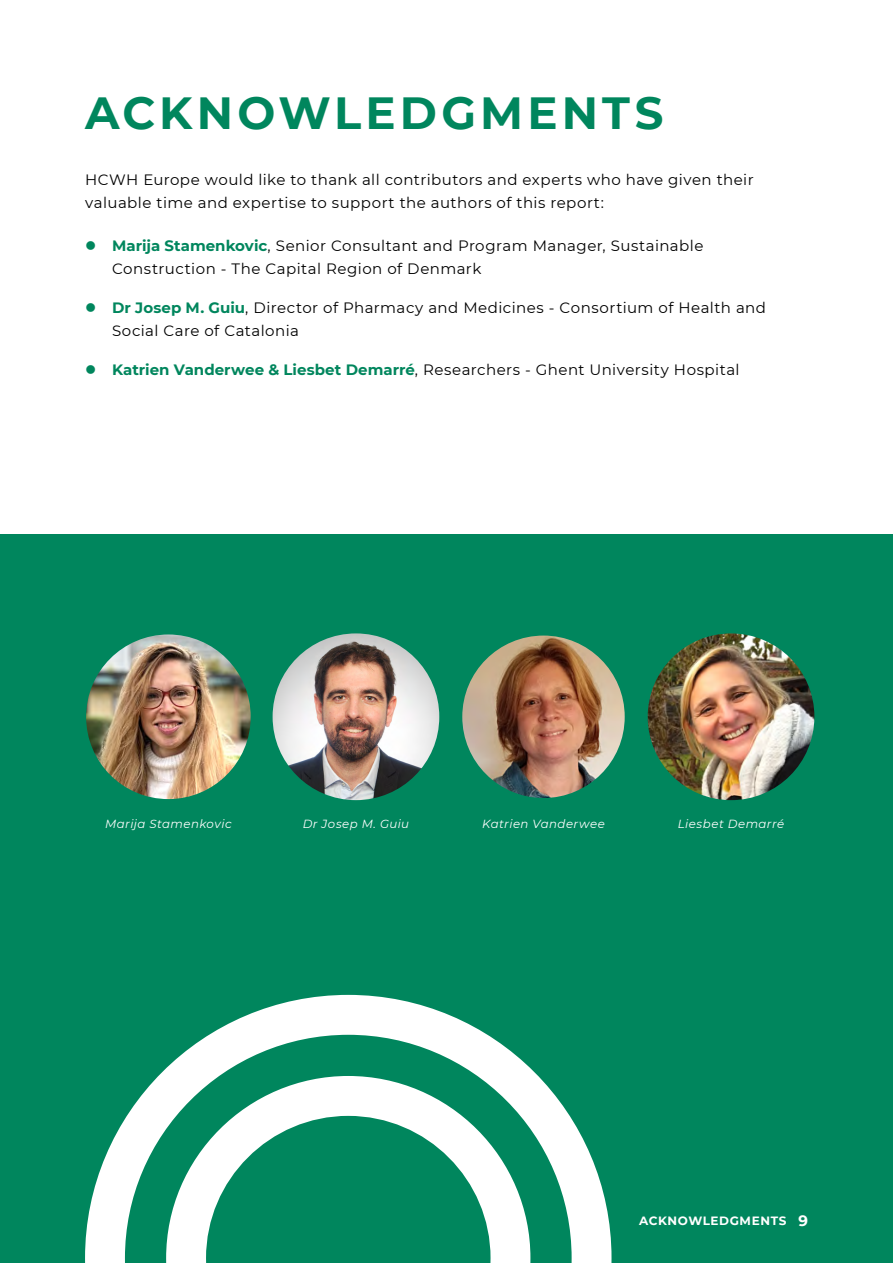
<style>
.page{position:relative;width:893px;height:1263px;background:#fff}
.page>*{position:absolute;margin:0;border:0;box-sizing:border-box;transform-origin:0 0}
.t1{font:700 45px "Montserrat";letter-spacing:.09em;color:#00865d}
.t2{font:15px/22.5px "Montserrat";letter-spacing:.03em;color:#000}
.t3{font:700 12px "Montserrat";letter-spacing:.05em;color:#fff}
.t4{font:italic 11.7px "Montserrat";letter-spacing:.04em;color:#fff}
.s1{color:#00865d}
.s2{font-weight:700;color:#00865d}
.s3{font-size:15px}
</style>
<div class="page">
<div style="left:0;top:534px;width:893px;height:729px;background:#00865d"></div>
<img style="left:648px;top:633px;width:166px;height:167px;border-radius:83px">
<img style="left:86px;top:634px;width:165px;height:165px;border-radius:82px">
<img style="left:461px;top:634px;width:165px;height:165px;border-radius:81px">
<img style="left:273px;top:633px;width:166px;height:167px;border-radius:83px">
<svg style="left:85px;top:995px;width:526px;height:268px"></svg>
<svg style="left:166px;top:1076px;width:364px;height:187px"></svg>
<h1 class="t1" style="left:85px;top:80px;width:580px">ACKNOWLEDGMENTS</h1>
<p class="t2" style="left:85px;top:168px;width:670px">HCWH Europe would like to thank all contributors and experts who have given their valuable time and expertise to support the authors of this report:</p>
<p class="t2" style="left:112px;top:234px;width:593px;text-indent:-27px"><span class="s1">●</span> <span class="s2">Marija Stamenkovic</span>, Senior Consultant and Program Manager, Sustainable<br>Construction - The Capital Region of Denmark</p>
<p class="t2" style="left:112px;top:296px;width:655px;text-indent:-27px"><span class="s1">●</span> <span class="s2">Dr Josep M. Guiu</span>, Director of Pharmacy and Medicines - Consortium of Health and<br>Social Care of Catalonia</p>
<p class="t2" style="left:85px;top:358px;width:656px"><span class="s1">●</span> <span class="s2">Katrien Vanderwee &amp; Liesbet Demarré</span>, Researchers - Ghent University Hospital</p>
<p class="t4" style="left:105px;top:816px;width:128px">Marija Stamenkovic</p>
<p class="t4" style="left:303px;top:816px;width:108px">Dr Josep M. Guiu</p>
<p class="t4" style="left:482px;top:816px;width:124px">Katrien Vanderwee</p>
<p class="t4" style="left:678px;top:816px;width:108px">Liesbet Demarré</p>
<p class="t3" style="left:639px;top:1212px;width:170px">ACKNOWLEDGMENTS <span class="s3">9</span></p>
</div>
